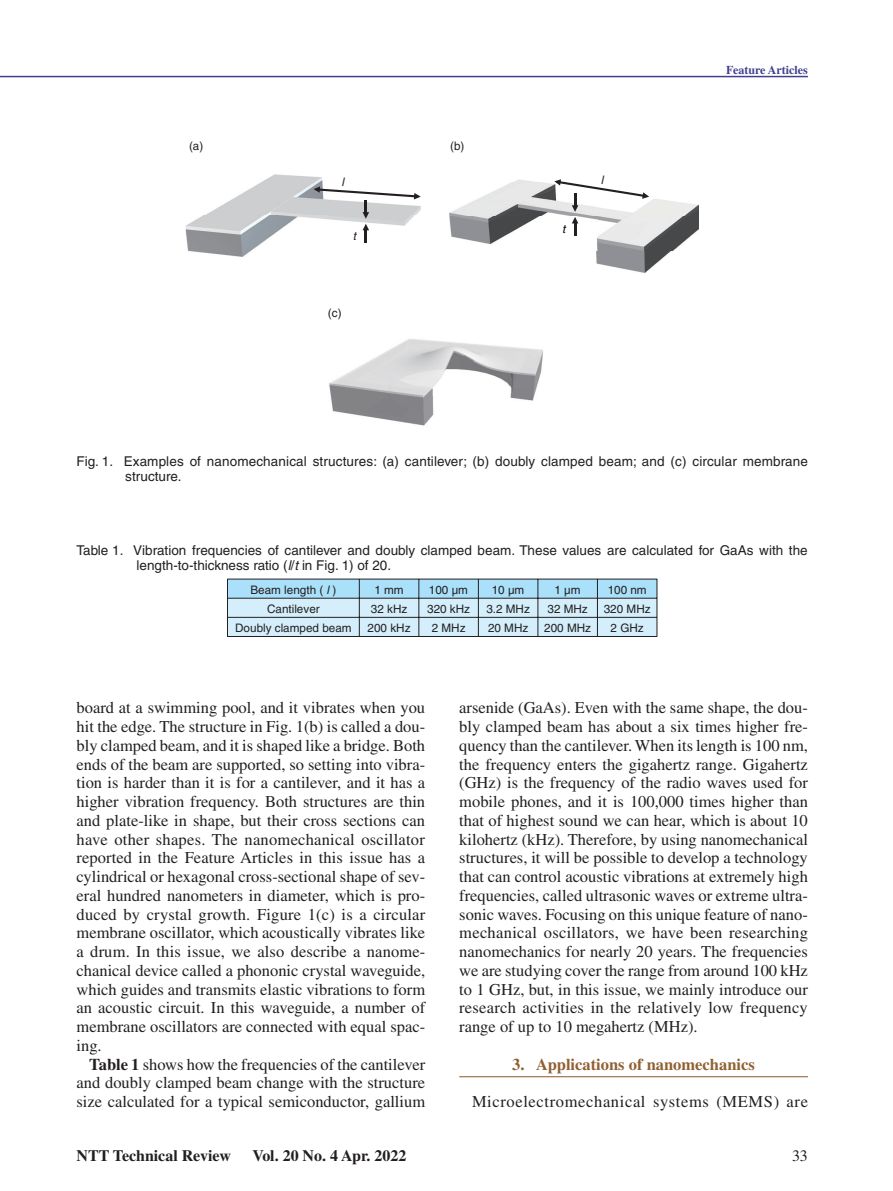
<style>
.page{position:relative;width:893px;height:1191px;background:#fff}
.page>*{position:absolute;margin:0;border:0;box-sizing:border-box;transform-origin:0 0}
.t1{font:16.5px/18.8px "Times";color:#231f20;text-align:justify}
.t2{font:16.5px "Times";letter-spacing:.04em;color:#231f20}
.t3{font:700 16.5px "Times";color:#906032}
.t4{font:700 15.9px "Times";color:#231f20}
.t5{font:15.9px "Times";color:#231f20}
.t6{font:13.5px/15px "Helvetica";color:#231f20}
.t7{font:700 12px "Times";color:#413f8e}
.t8{font:11.7px "Helvetica";color:#231f20}
.t9{font:italic 11.7px "Helvetica";color:#231f20}
.t10{font:italic 11.7px "Helvetica";color:#030303}
.s1{font-style:italic}
.s2{font-weight:700}
</style>
<div class="page">
<hr style="left:0;top:76px;width:808px;height:1px;background:#413f8e">
<hr style="left:459px;top:1076px;width:349px;height:1px;background:#906032">
<img style="left:186px;top:174px;width:137px;height:83px">
<img style="left:449px;top:199px;width:250px;height:74px">
<img style="left:329px;top:338px;width:214px;height:88px">
<svg style="left:313px;top:186px;width:108px;height:57px"></svg>
<img style="left:449px;top:179px;width:105px;height:36px">
<img style="left:649px;top:215px;width:50px;height:36px">
<svg style="left:554px;top:179px;width:95px;height:57px"></svg>
<svg style="left:227px;top:579px;width:431px;height:57px"></svg>
<hr style="left:227px;top:636px;width:132px;height:1px;background:#231f20">
<hr style="left:359px;top:636px;width:60px;height:1px;background:#231f20">
<hr style="left:419px;top:636px;width:59px;height:1px;background:#231f20">
<hr style="left:478px;top:636px;width:60px;height:1px;background:#231f20">
<hr style="left:538px;top:636px;width:59px;height:1px;background:#231f20">
<hr style="left:597px;top:636px;width:60px;height:1px;background:#231f20">
<p class="t8" style="left:189px;top:139px;width:16px">(a)</p>
<p class="t8" style="left:450px;top:139px;width:16px">(b)</p>
<p class="t9" style="left:341px;top:175px;width:4px">l</p>
<p class="t9" style="left:353px;top:229px;width:5px">t</p>
<p class="t8" style="left:328px;top:306px;width:15px">(c)</p>
<p class="t10" style="left:562px;top:222px;width:5px">t</p>
<p class="t9" style="left:601px;top:173px;width:4px">l</p>
<p class="t7" style="left:726px;top:63px;width:83px">Feature Articles</p>
<p class="t6" style="left:125px;top:454px;width:684px;text-indent:-49px">Fig. 1. Examples of nanomechanical structures: (a) cantilever; (b) doubly clamped beam; and (c) circular membrane structure.</p>
<p class="t6" style="left:137px;top:543px;width:673px;text-indent:-60px">Table 1. Vibration frequencies of cantilever and doubly clamped beam. These values are calculated for GaAs with the length-to-thickness ratio (<span class="s1">l</span>/<span class="s1">t</span> in Fig. 1) of 20.</p>
<p class="t8" style="left:250px;top:583px;width:87px">Beam length ( <span class="s1">l</span> )</p>
<p class="t8" style="left:374px;top:583px;width:31px">1 mm</p>
<p class="t8" style="left:429px;top:583px;width:41px">100 µm</p>
<p class="t8" style="left:492px;top:583px;width:34px">10 µm</p>
<p class="t8" style="left:555px;top:583px;width:28px">1 µm</p>
<p class="t8" style="left:608px;top:583px;width:41px">100 nm</p>
<p class="t8" style="left:267px;top:602px;width:54px">Cantilever</p>
<p class="t8" style="left:371px;top:602px;width:38px">32 kHz</p>
<p class="t8" style="left:427px;top:602px;width:44px">320 kHz</p>
<p class="t8" style="left:486px;top:602px;width:45px">3.2 MHz</p>
<p class="t8" style="left:547px;top:602px;width:42px">32 MHz</p>
<p class="t8" style="left:604px;top:602px;width:48px">320 MHz</p>
<p class="t8" style="left:235px;top:621px;width:118px">Doubly clamped beam</p>
<p class="t8" style="left:368px;top:621px;width:44px">200 kHz</p>
<p class="t8" style="left:432px;top:621px;width:35px">2 MHz</p>
<p class="t8" style="left:488px;top:621px;width:42px">20 MHz</p>
<p class="t8" style="left:544px;top:621px;width:48px">200 MHz</p>
<p class="t8" style="left:611px;top:621px;width:35px">2 GHz</p>
<p class="t1" style="left:77px;top:698px;width:350px">board at a swimming pool, and it vibrates when you hit the edge. The structure in Fig. 1(b) is called a dou&shy;bly clamped beam, and it is shaped like a bridge. Both ends of the beam are supported, so setting into vibra&shy;tion is harder than it is for a cantilever, and it has a higher vibration frequency. Both structures are thin and plate-like in shape, but their cross sections can have other shapes. The nanomechanical oscillator reported in the Feature Articles in this issue has a cylindrical or hexagonal cross-sectional shape of sev&shy;eral hundred nanometers in diameter, which is pro&shy;duced by crystal growth. Figure 1(c) is a circular membrane oscillator, which acoustically vibrates like a drum. In this issue, we also describe a nanome&shy;chanical device called a phononic crystal waveguide, which guides and transmits elastic vibrations to form an acoustic circuit. In this waveguide, a number of membrane oscillators are connected with equal spac&shy;ing.</p>
<p class="t1" style="left:77px;top:1054px;width:350px;text-indent:13px"><span class="s2">Table 1</span> shows how the frequencies of the cantilever and doubly clamped beam change with the structure size calculated for a typical semiconductor, gallium</p>
<p class="t1" style="left:459px;top:698px;width:350px">arsenide (GaAs). Even with the same shape, the dou&shy;bly clamped beam has about a six times higher fre&shy;quency than the cantilever. When its length is 100 nm, the frequency enters the gigahertz range. Gigahertz (GHz) is the frequency of the radio waves used for mobile phones, and it is 100,000 times higher than that of highest sound we can hear, which is about 10 kilohertz (kHz). Therefore, by using nanomechanical structures, it will be possible to develop a technology that can control acoustic vibrations at extremely high frequencies, called ultrasonic waves or extreme ultra&shy;sonic waves. Focusing on this unique feature of nano&shy;mechanical oscillators, we have been researching nanomechanics for nearly 20 years. The frequencies we are studying cover the range from around 100 kHz to 1 GHz, but, in this issue, we mainly introduce our research activities in the relatively low frequency range of up to 10 megahertz (MHz).</p>
<p class="t3" style="left:512px;top:1054px;width:244px">3. Applications of nanomechanics</p>
<p class="t2" style="left:472px;top:1092px;width:337px">Microelectromechanical systems (MEMS) are</p>
<p class="t4" style="left:77px;top:1146px;width:156px">NTT Technical Review</p>
<p class="t4" style="left:252px;top:1146px;width:156px">Vol. 20 No. 4 Apr. 2022</p>
<p class="t5" style="left:792px;top:1146px;width:17px">33</p>
</div>
